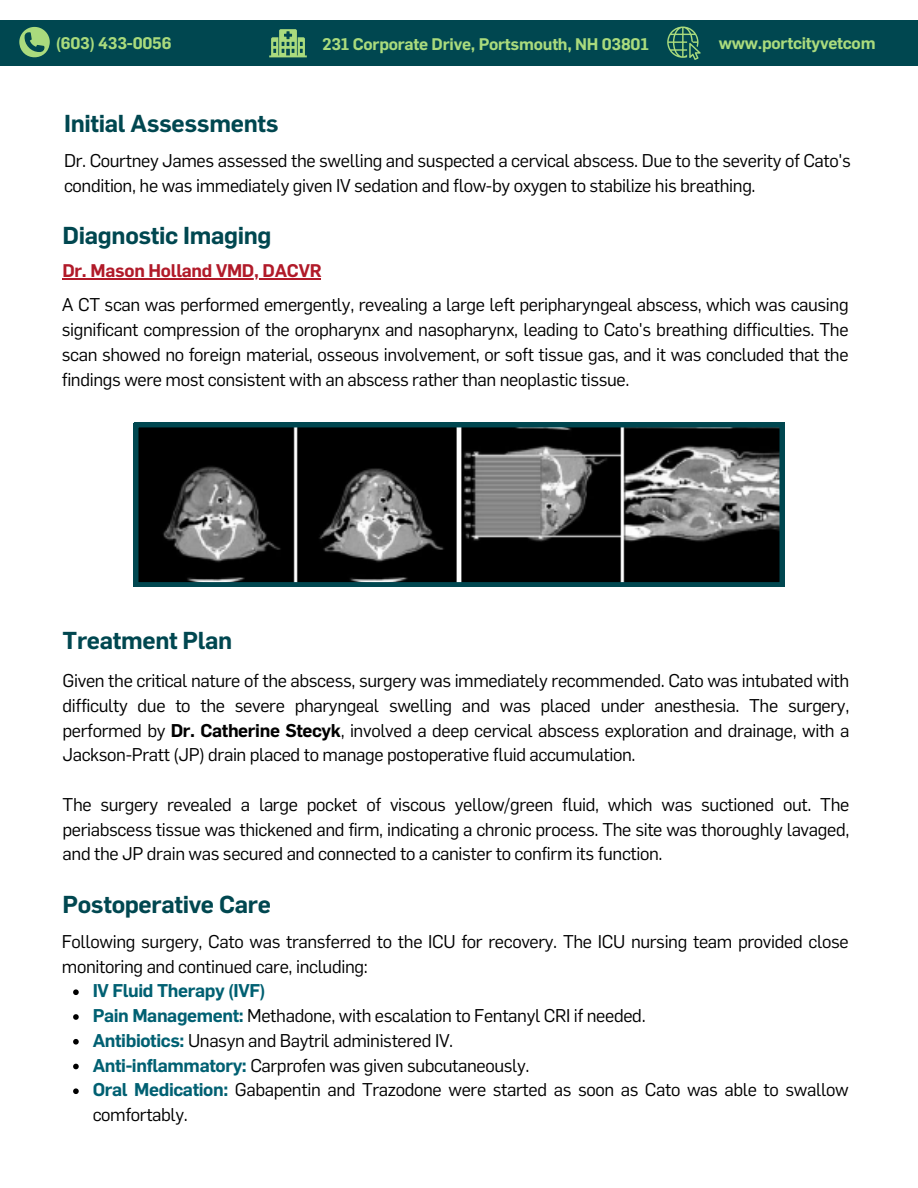
<style>
.page{position:relative;width:918px;height:1188px;background:#fff}
.page>*{position:absolute;margin:0;border:0;box-sizing:border-box;transform-origin:0 0}
.t1{font:600 24px "Flama";letter-spacing:-.015em;color:#004750}
.t2{font:18.15px/24.8px "Flama";letter-spacing:-.02em;color:#000}
.t3{font:600 18.15px "Flama";letter-spacing:-.02em;color:#006072}
.t4{font:600 18px "Flama";letter-spacing:-.015em;color:#b11a29}
.t5{font:600 16.5px "Flama";letter-spacing:-.015em;color:#aadb7d}
.s1{font-weight:600}
.s2{font-weight:600;color:#006072}
</style>
<div class="page">
<div style="left:0;top:21px;width:918px;height:45px;background:#004750"></div>
<svg style="left:19px;top:27px;width:31px;height:31px"></svg>
<svg style="left:269px;top:29px;width:37px;height:28px"></svg>
<svg style="left:667px;top:27px;width:34px;height:33px"></svg>
<hr style="left:62px;top:278px;width:259px;height:1px;background:#b11a29">
<svg style="left:134px;top:423px;width:650px;height:163px;background:#2e3535"></svg>
<svg style="left:73px;top:989px;width:6px;height:6px"></svg>
<svg style="left:73px;top:1014px;width:6px;height:6px"></svg>
<svg style="left:73px;top:1039px;width:6px;height:6px"></svg>
<svg style="left:73px;top:1064px;width:6px;height:5px"></svg>
<svg style="left:73px;top:1088px;width:6px;height:6px"></svg>
<p class="t5" style="left:56px;top:32px;width:117px">(603) 433-0056</p>
<h2 class="t5" style="left:322px;top:33px;width:329px">231 Corporate Drive, Portsmouth, NH 03801</h2>
<p class="t5" style="left:719px;top:32px;width:158px">www.portcityvetcom</p>
<h2 class="t1" style="left:64px;top:108px;width:216px">Initial Assessments</h2>
<p class="t2" style="left:64px;top:148px;width:788px">Dr. Courtney James assessed the swelling and suspected a cervical abscess. Due to the severity of Cato's condition, he was immediately given IV sedation and flow-by oxygen to stabilize his breathing.</p>
<h2 class="t1" style="left:63px;top:219px;width:211px">Diagnostic Imaging</h2>
<h1 class="t4" style="left:62px;top:259px;width:261px">Dr. Mason Holland VMD, DACVR</h1>
<p class="t2" style="left:62px;top:292px;width:788px;text-align:justify">A CT scan was performed emergently, revealing a large left peripharyngeal abscess, which was causing significant compression of the oropharynx and nasopharynx, leading to Cato's breathing difficulties. The scan showed no foreign material, osseous involvement, or soft tissue gas, and it was concluded that the findings were most consistent with an abscess rather than neoplastic tissue.</p>
<h2 class="t1" style="left:63px;top:624px;width:171px">Treatment Plan</h2>
<p class="t2" style="left:63px;top:668px;width:788px;text-align:justify">Given the critical nature of the abscess, surgery was immediately recommended. Cato was intubated with difficulty due to the severe pharyngeal swelling and was placed under anesthesia. The surgery, performed by <span class="s1">Dr. Catherine Stecyk</span>, involved a deep cervical abscess exploration and drainage, with a Jackson-Pratt (JP) drain placed to manage postoperative fluid accumulation.</p>
<p class="t2" style="left:63px;top:791px;width:788px;text-align:justify">The surgery revealed a large pocket of viscous yellow/green fluid, which was suctioned out. The periabscess tissue was thickened and firm, indicating a chronic process. The site was thoroughly lavaged, and the JP drain was secured and connected to a canister to confirm its function.</p>
<h1 class="t1" style="left:63px;top:888px;width:210px">Postoperative Care</h1>
<p class="t2" style="left:62px;top:928px;width:788px">Following surgery, Cato was transferred to the ICU for recovery. The ICU nursing team provided close monitoring and continued care, including:</p>
<p class="t3" style="left:93px;top:979px;width:174px">IV Fluid Therapy (IVF)</p>
<h1 class="t2" style="left:93px;top:1002px;width:554px"><span class="s2">Pain Management:</span> Methadone, with escalation to Fentanyl CRI if needed.</h1>
<p class="t2" style="left:93px;top:1027px;width:362px"><span class="s2">Antibiotics:</span> Unasyn and Baytril administered IV.</p>
<p class="t2" style="left:93px;top:1052px;width:438px"><span class="s2">Anti-inflammatory:</span> Carprofen was given subcutaneously.</p>
<p class="t2" style="left:93px;top:1077px;width:757px"><span class="s2">Oral Medication:</span> Gabapentin and Trazodone were started as soon as Cato was able to swallow comfortably.</p>
</div>
